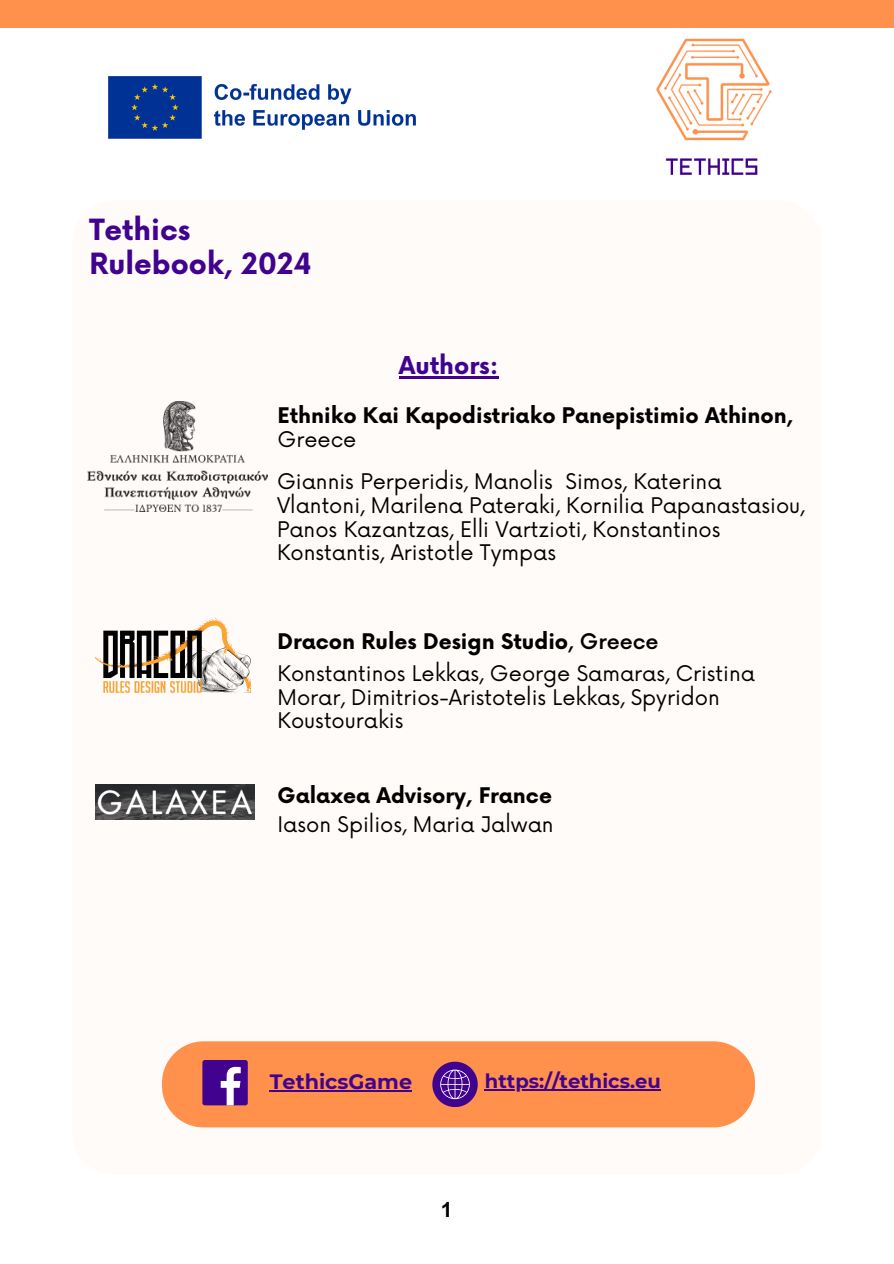
<style>
.page{position:relative;width:894px;height:1264px;background:#fff}
.page>*{position:absolute;margin:0;border:0;box-sizing:border-box;transform-origin:0 0}
.t1{font:700 28.5px "Now";color:#41038f}
.t2{font:700 24px "Now";color:#41038f}
.t3{font:21px/23.7px "Now";color:#000}
.t4{font:700 21px/23.7px "Now";color:#000}
.t5{font:700 21px "Arial MT Pro";color:#000}
.t6{font:700 20.7px "Montserrat";color:#41038f}
.t7{font:700 19.5px "Montserrat";color:#41038f}
.s1{font-weight:400}
.s2{font-weight:500}
</style>
<div class="page">
<div style="left:162px;top:1041px;width:592px;height:86px;background:#ff914d;border-radius:42px"></div>
<svg style="left:432px;top:1061px;width:45px;height:45px"></svg>
<div style="left:202px;top:1059px;width:45px;height:45px;background:#41038f;border-radius:3px"></div>
<svg style="left:221px;top:1066px;width:20px;height:38px"></svg>
<hr style="left:485px;top:1089px;width:175px;height:1px;background:#41038f">
<hr style="left:270px;top:1090px;width:142px;height:1px;background:#41038f">
<img style="left:96px;top:617px;width:154px;height:75px">
<img style="left:96px;top:785px;width:158px;height:34px">
<img style="left:87px;top:401px;width:180px;height:111px">
<hr style="left:398px;top:377px;width:100px;height:2px;background:#41038f">
<div style="left:0;top:0;width:893px;height:27px;background:#ff914d"></div>
<img style="left:599px;top:1px;width:222px;height:221px;border-radius:50%">
<img style="left:108px;top:76px;width:308px;height:63px">
<p class="t1" style="left:89px;top:214px;width:102px">Tethics</p>
<h3 class="t1" style="left:89px;top:248px;width:224px">Rulebook, 2024</h3>
<p class="t2" style="left:398px;top:353px;width:101px">Authors:</p>
<h2 class="t4" style="left:277px;top:405px;width:517px">Ethniko Kai Kapodistriako Panepistimio Athinon,<br><span class="s1">Greece</span></h2>
<p class="t3" style="left:277px;top:471px;width:529px">Giannis Perperidis, Manolis Simos, Katerina Vlantoni, Marilena Pateraki, Kornilia Papanastasiou, Panos Kazantzas, Elli Vartzioti, Konstantinos Konstantis, Aristotle Tympas</p>
<p class="t4" style="left:277px;top:630px;width:382px">Dracon Rules Design Studio<span class="s2">, Greece</span></p>
<p class="t3" style="left:277px;top:662px;width:479px">Konstantinos Lekkas, George Samaras, Cristina<br>Morar, Dimitrios-Aristotelis Lekkas, Spyridon<br>Koustourakis</p>
<p class="t4" style="left:277px;top:785px;width:276px">Galaxea Advisory, France</p>
<h3 class="t3" style="left:277px;top:814px;width:277px">Iason Spilios, Maria Jalwan</h3>
<h1 class="t6" style="left:270px;top:1069px;width:144px">TethicsGame</h1>
<h1 class="t7" style="left:485px;top:1069px;width:177px">https://tethics.eu</h1>
<p class="t5" style="left:441px;top:1201px;width:13px">1</p>
</div>
